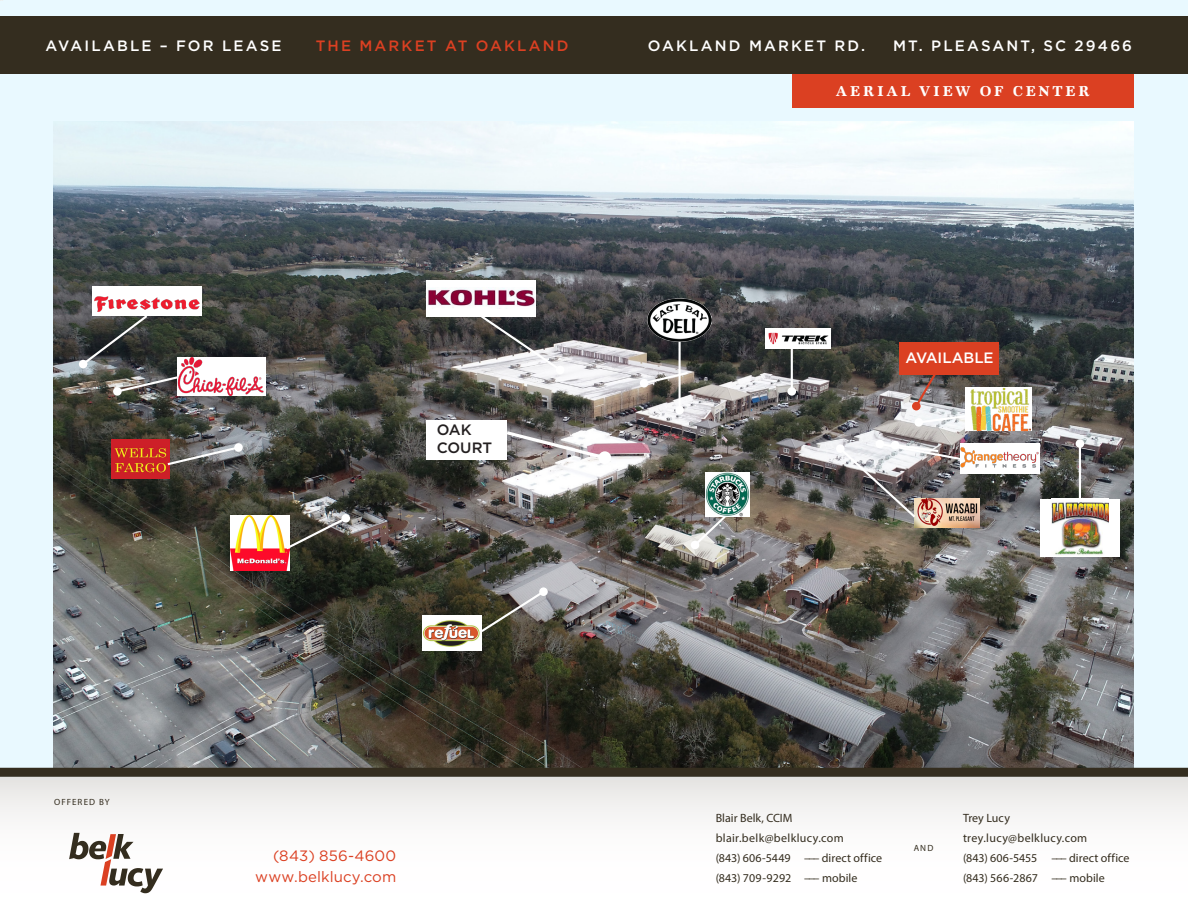
<style>
.page{position:relative;width:1188px;height:918px;background:#fff}
.page>*{position:absolute;margin:0;border:0;box-sizing:border-box;transform-origin:0 0}
.t1{font:500 15px "Gotham";letter-spacing:.14em;color:#fff}
.t2{font:15px/21px "Gotham";letter-spacing:.01em;color:#db4022;text-align:right}
.t3{font:700 15px "Marion";letter-spacing:.19em;color:#fff}
.t4{font:500 15px "Gotham";letter-spacing:.14em;color:#db4022}
.t5{font:500 15px "Gotham";color:#fff}
.t6{font:500 15px/18px "Gotham";color:#231f20}
.t7{font:12px/20.1px "Myriad Pro";letter-spacing:.01em;color:#342d1f}
.t8{font:9px "Myriad Pro";letter-spacing:.12em;color:#342d1f}
</style>
<div class="page">
<div style="left:0;top:0;width:1188px;height:777px;background:#e9f9ff"></div>
<div style="left:792px;top:73px;width:342px;height:35px;background:#db4022"></div>
<div style="left:0;top:17px;width:1188px;height:57px;background:#342d1f"></div>
<img style="left:53px;top:122px;width:1081px;height:646px">
<div style="left:427px;top:280px;width:109px;height:36px;background:#fff"></div>
<img style="left:428px;top:287px;width:108px;height:22px">
<img style="left:111px;top:440px;width:58px;height:38px">
<img style="left:231px;top:516px;width:58px;height:55px">
<img style="left:423px;top:616px;width:58px;height:35px">
<img style="left:706px;top:473px;width:43px;height:44px">
<img style="left:647px;top:298px;width:65px;height:44px">
<img style="left:914px;top:499px;width:65px;height:28px">
<svg style="left:641px;top:370px;width:49px;height:16px"></svg>
<div style="left:640px;top:379px;width:8px;height:8px;background:#fff;border-radius:50%"></div>
<div style="left:427px;top:420px;width:80px;height:40px;background:#fff"></div>
<img style="left:766px;top:328px;width:64px;height:20px">
<div style="left:960px;top:444px;width:80px;height:30px;background:#fff"></div>
<img style="left:963px;top:448px;width:76px;height:20px">
<svg style="left:503px;top:429px;width:106px;height:33px;background:#b4acae"></svg>
<div style="left:598px;top:451px;width:13px;height:13px;background:#fff;border-radius:50%"></div>
<svg style="left:479px;top:589px;width:67px;height:45px;background:#6f6c62"></svg>
<div style="left:539px;top:587px;width:9px;height:9px;background:#fff;border-radius:50%"></div>
<svg style="left:692px;top:514px;width:36px;height:34px"></svg>
<div style="left:691px;top:541px;width:8px;height:8px;background:#fff;border-radius:50%"></div>
<svg style="left:478px;top:313px;width:85px;height:60px"></svg>
<div style="left:556px;top:366px;width:8px;height:8px;background:#fff;border-radius:50%"></div>
<svg style="left:284px;top:515px;width:65px;height:36px;background:#615e58"></svg>
<div style="left:342px;top:514px;width:8px;height:9px;background:#fff;border-radius:50%"></div>
<div style="left:92px;top:287px;width:109px;height:29px;background:#fff"></div>
<img style="left:94px;top:296px;width:106px;height:16px">
<img style="left:177px;top:357px;width:89px;height:39px">
<svg style="left:165px;top:445px;width:76px;height:22px;background:#7a6f6e"></svg>
<div style="left:234px;top:443px;width:9px;height:9px;background:#fff;border-radius:50%"></div>
<svg style="left:115px;top:375px;width:65px;height:19px"></svg>
<div style="left:113px;top:387px;width:9px;height:9px;background:#fff;border-radius:50%"></div>
<svg style="left:80px;top:313px;width:70px;height:54px;background:#494c4b"></svg>
<div style="left:79px;top:360px;width:8px;height:8px;background:#fff;border-radius:50%"></div>
<hr style="left:791px;top:345px;width:2px;height:46px;background:#fff">
<div style="left:788px;top:387px;width:8px;height:9px;background:#fff;border-radius:50%"></div>
<hr style="left:679px;top:342px;width:2px;height:68px;background:#fff">
<div style="left:675px;top:406px;width:9px;height:8px;background:#fff;border-radius:50%"></div>
<div style="left:836px;top:444px;width:9px;height:9px;background:#fff;border-radius:50%"></div>
<img style="left:837px;top:441px;width:126px;height:79px">
<div style="left:875px;top:440px;width:9px;height:8px;background:#fff;border-radius:50%"></div>
<div style="left:1040px;top:499px;width:80px;height:57px;background:#fff"></div>
<img style="left:1051px;top:502px;width:58px;height:54px">
<hr style="left:1079px;top:444px;width:2px;height:55px;background:#fff">
<div style="left:1076px;top:439px;width:8px;height:9px;background:#fff;border-radius:50%"></div>
<svg style="left:914px;top:418px;width:9px;height:9px"></svg>
<svg style="left:913px;top:374px;width:68px;height:51px"></svg>
<div style="left:912px;top:402px;width:9px;height:8px;background:#db4022;border-radius:50%"></div>
<div style="left:965px;top:387px;width:67px;height:44px;background:#fff"></div>
<img style="left:971px;top:387px;width:59px;height:44px">
<div style="left:899px;top:342px;width:100px;height:32px;background:#db4022"></div>
<div style="left:0;top:774px;width:1188px;height:144px;background:linear-gradient(to bottom,#ecebe9,#fff)"></div>
<div style="left:0;top:768px;width:1188px;height:9px;background:#342d1f"></div>
<svg style="left:69px;top:833px;width:94px;height:60px"></svg>
<p class="t1" style="left:45px;top:36px;width:238px">AVAILABLE – FOR LEASE</p>
<p class="t4" style="left:316px;top:36px;width:254px">THE MARKET AT OAKLAND</p>
<p class="t1" style="left:648px;top:36px;width:219px">OAKLAND MARKET RD.</p>
<p class="t1" style="left:893px;top:36px;width:241px">MT. PLEASANT, SC 29466</p>
<p class="t3" style="left:836px;top:82px;width:255px">AERIAL VIEW OF CENTER</p>
<p class="t8" style="left:54px;top:796px;width:57px">OFFERED BY</p>
<p class="t6" style="left:437px;top:420px;width:57px">OAK<br>COURT</p>
<p class="t2" style="left:255px;top:845px;width:143px">(843) 856-4600 www.belklucy.com</p>
<p class="t5" style="left:906px;top:348px;width:90px">AVAILABLE</p>
<p class="t7" style="left:716px;top:808px;width:168px">Blair Belk, CCIM blair.belk@belklucy.com<br>(843) 606-5449 ––– direct office (843) 709-9292 ––– mobile</p>
<p class="t7" style="left:963px;top:808px;width:168px">Trey Lucy trey.lucy@belklucy.com<br>(843) 606-5455 ––– direct office (843) 566-2867 ––– mobile</p>
<p class="t8" style="left:914px;top:842px;width:21px">AND</p>
</div>
